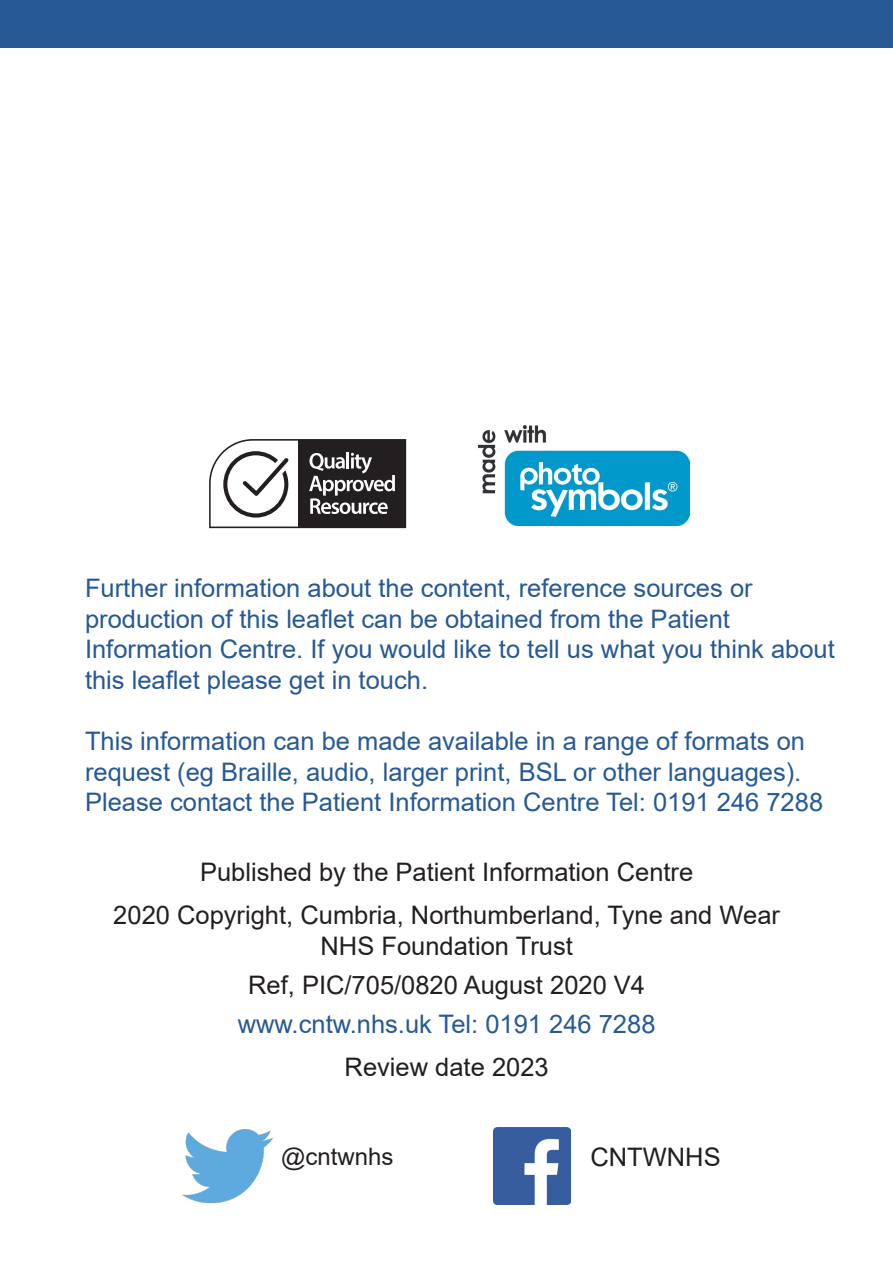
<style>
.page{position:relative;width:893px;height:1263px;background:#fff}
.page>*{position:absolute;margin:0;border:0;box-sizing:border-box;transform-origin:0 0}
.t1{font:25.5px/30.6px "Arial";color:#265996}
.t2{font:25.5px "Arial MT2";color:#231f20}
.t3{font:25.5px "Arial";color:#231f20}
.t4{font:24px "Arial";color:#231f20}
</style>
<div class="page">
<img style="left:478px;top:425px;width:211px;height:100px">
<svg style="left:209px;top:439px;width:197px;height:89px"></svg>
<div style="left:0;top:0;width:893px;height:47px;background:#265996"></div>
<img style="left:493px;top:1127px;width:78px;height:78px">
<img style="left:183px;top:1129px;width:89px;height:73px">
<p class="t1" style="left:85px;top:573px;width:669px">Further information about the content, reference sources or</p>
<p class="t1" style="left:85px;top:603px;width:646px">production of this leaflet can be obtained from the Patient</p>
<p class="t1" style="left:85px;top:634px;width:751px">Information Centre. If you would like to tell us what you think about this leaflet please get in touch.</p>
<p class="t1" style="left:85px;top:726px;width:721px">This information can be made available in a range of formats on request (eg Braille, audio, larger print, BSL or other languages).</p>
<p class="t1" style="left:85px;top:787px;width:740px">Please contact the Patient Information Centre Tel: 0191 246 7288</p>
<p class="t2" style="left:200px;top:854px;width:495px">Published by the Patient Information Centre</p>
<p class="t3" style="left:113px;top:897px;width:668px">2020 Copyright, Cumbria, Northumberland, Tyne and Wear</p>
<p class="t3" style="left:321px;top:928px;width:254px">NHS Foundation Trust</p>
<p class="t2" style="left:248px;top:967px;width:398px">Ref, PIC/705/0820 August 2020 V4</p>
<p class="t1" style="left:238px;top:1008px;width:419px">www.cntw.nhs.uk Tel: 0191 246 7288</p>
<p class="t2" style="left:345px;top:1050px;width:206px">Review date 2023</p>
<p class="t4" style="left:281px;top:1140px;width:114px">@cntwnhs</p>
<p class="t3" style="left:590px;top:1139px;width:132px">CNTWNHS</p>
</div>
